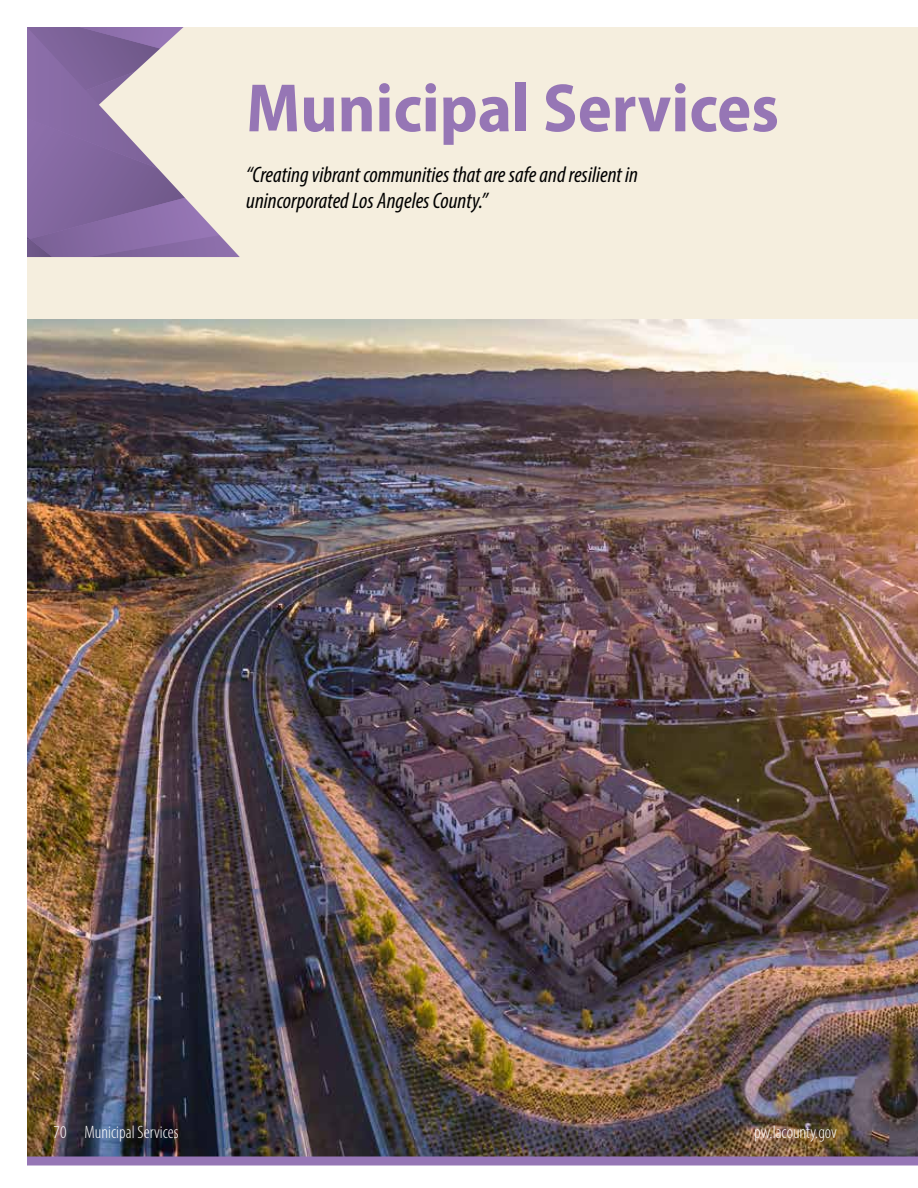
<style>
.page{position:relative;width:918px;height:1188px;background:#fff}
.page>*{position:absolute;margin:0;border:0;box-sizing:border-box;transform-origin:0 0}
.t1{font:700 semi-condensed 69px "Myriad Pro";color:#9676b5}
.t2{font:italic condensed 22.5px/25.5px "Myriad Pro";color:#000}
.t3{font:300 condensed 18px "Myriad Pro";color:#fff}
</style>
<div class="page">
<div style="left:27px;top:27px;width:891px;height:1134px;background:#f5eede"></div>
<img style="left:27px;top:320px;width:891px;height:836px">
<div style="left:27px;top:1156px;width:891px;height:10px;background:#9676b5"></div>
<svg style="left:27px;top:27px;width:213px;height:230px"></svg>
<h1 class="t1" style="left:246px;top:64px;width:534px">Municipal Services</h1>
<p class="t2" style="left:246px;top:162px;width:393px">“Creating vibrant communities that are safe and resilient in unincorporated Los Angeles County.”</p>
<p class="t3" style="left:54px;top:1122px;width:126px">70 Municipal Services</p>
<p class="t3" style="left:754px;top:1122px;width:84px">pw.lacounty.gov</p>
</div>
